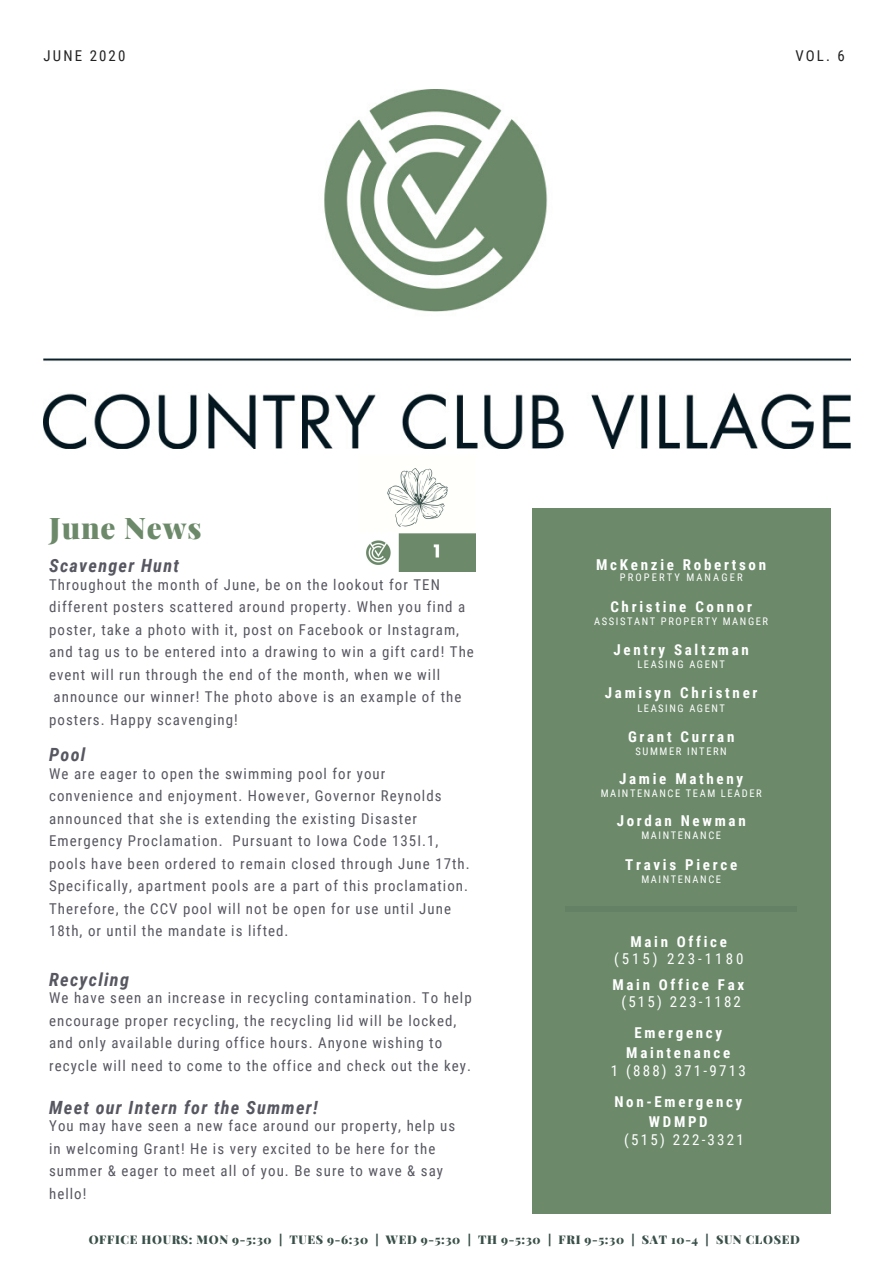
<style>
.page{position:relative;width:894px;height:1264px;background:#fff}
.page>*{position:absolute;margin:0;border:0;box-sizing:border-box;transform-origin:0 0}
.t1{font:900 29.85px "Playfair Display";letter-spacing:.03em;color:#6c8a6a}
.t2{font:italic 700 18.15px "Roboto Condensed";letter-spacing:.07em;color:#575761}
.t3{font:700 15px/20.4px "Roboto Condensed";letter-spacing:.18em;color:#fff;text-align:center}
.t4{font:15px "Roboto Condensed";letter-spacing:.15em;color:#fff}
.t5{font:15px "Roboto Condensed";letter-spacing:.2em;color:#fff}
.t6{font:14.85px/22.5px "Roboto Condensed";letter-spacing:.07em;color:#575761}
.t7{font:14.85px "Roboto Condensed";letter-spacing:.14em;color:#222}
.t8{font:900 12px "Playfair Display";letter-spacing:.055em;color:#394f49}
.t9{font:10.5px "Roboto Condensed";letter-spacing:.15em;color:#fff}
.t10{font:10.5px "Roboto Condensed";letter-spacing:.2em;color:#fff}
</style>
<div class="page">
<div style="left:532px;top:508px;width:297px;height:705px;background:#6c8a6a"></div>
<div style="left:565px;top:905px;width:231px;height:6px;background:#648165"></div>
<img style="left:44px;top:89px;width:806px;height:360px">
<img style="left:366px;top:468px;width:109px;height:104px">
<p class="t7" style="left:44px;top:47px;width:83px">JUNE 2020</p>
<p class="t7" style="left:795px;top:47px;width:51px">VOL. 6</p>
<h1 class="t1" style="left:49px;top:507px;width:154px">June News</h1>
<p class="t2" style="left:49px;top:555px;width:131px">Scavenger Hunt</p>
<p class="t6" style="left:49px;top:573px;width:426px">Throughout the month of June, be on the lookout for TEN different posters scattered around property. When you find a poster, take a photo with it, post on Facebook or Instagram, and tag us to be entered into a drawing to win a gift card! The event will run through the end of the month, when we will announce our winner! The photo above is an example of the posters. Happy scavenging!</p>
<p class="t2" style="left:49px;top:744px;width:38px">Pool</p>
<p class="t6" style="left:49px;top:762px;width:422px">We are eager to open the swimming pool for your convenience and enjoyment. However, Governor Reynolds announced that she is extending the existing Disaster Emergency Proclamation. Pursuant to Iowa Code 135I.1, pools have been ordered to remain closed through June 17th.<br>Specifically, apartment pools are a part of this proclamation.<br>Therefore, the CCV pool will not be open for use until June 18th, or until the mandate is lifted.</p>
<p class="t2" style="left:49px;top:968px;width:81px">Recycling</p>
<p class="t6" style="left:49px;top:987px;width:424px">We have seen an increase in recycling contamination. To help encourage proper recycling, the recycling lid will be locked, and only available during office hours. Anyone wishing to recycle will need to come to the office and check out the key.</p>
<p class="t2" style="left:49px;top:1096px;width:270px">Meet our Intern for the Summer!</p>
<p class="t6" style="left:49px;top:1114px;width:407px">You may have seen a new face around our property, help us in welcoming Grant! He is very excited to be here for the summer &amp; eager to meet all of you. Be sure to wave &amp; say hello!</p>
<p class="t3" style="left:596px;top:554px;width:171px">McKenzie Robertson</p>
<p class="t10" style="left:619px;top:571px;width:124px">PROPERTY MANAGER</p>
<p class="t3" style="left:610px;top:596px;width:143px">Christine Connor</p>
<p class="t9" style="left:594px;top:615px;width:175px">ASSISTANT PROPERTY MANGER</p>
<p class="t3" style="left:613px;top:639px;width:137px">Jentry Saltzman</p>
<p class="t9" style="left:637px;top:658px;width:89px">LEASING AGENT</p>
<p class="t3" style="left:604px;top:683px;width:154px">Jamisyn Christner</p>
<p class="t9" style="left:637px;top:702px;width:89px">LEASING AGENT</p>
<p class="t3" style="left:627px;top:726px;width:108px">Grant Curran</p>
<p class="t9" style="left:635px;top:745px;width:93px">SUMMER INTERN</p>
<p class="t3" style="left:619px;top:768px;width:126px">Jamie Matheny</p>
<p class="t9" style="left:600px;top:787px;width:162px">MAINTENANCE TEAM LEADER</p>
<p class="t3" style="left:616px;top:810px;width:130px">Jordan Newman</p>
<p class="t9" style="left:641px;top:829px;width:81px">MAINTENANCE</p>
<p class="t3" style="left:625px;top:854px;width:113px">Travis Pierce</p>
<p class="t9" style="left:641px;top:873px;width:81px">MAINTENANCE</p>
<p class="t3" style="left:630px;top:931px;width:98px">Main Office</p>
<p class="t5" style="left:614px;top:950px;width:131px">(515) 223-1180</p>
<p class="t3" style="left:612px;top:974px;width:133px">Main Office Fax</p>
<p class="t4" style="left:621px;top:993px;width:121px">(515) 223-1182</p>
<p class="t3" style="left:626px;top:1022px;width:105px">Emergency<br>Maintenance</p>
<p class="t4" style="left:610px;top:1062px;width:136px">1 (888) 371-9713</p>
<p class="t3" style="left:614px;top:1091px;width:129px">Non-Emergency<br>WDMPD</p>
<p class="t4" style="left:624px;top:1130px;width:121px">(515) 222-3321</p>
<p class="t8" style="left:89px;top:1230px;width:712px">OFFICE HOURS: MON 9-5:30 | TUES 9-6:30 | WED 9-5:30 | TH 9-5:30 | FRI 9-5:30 | SAT 10-4 | SUN CLOSED</p>
</div>
